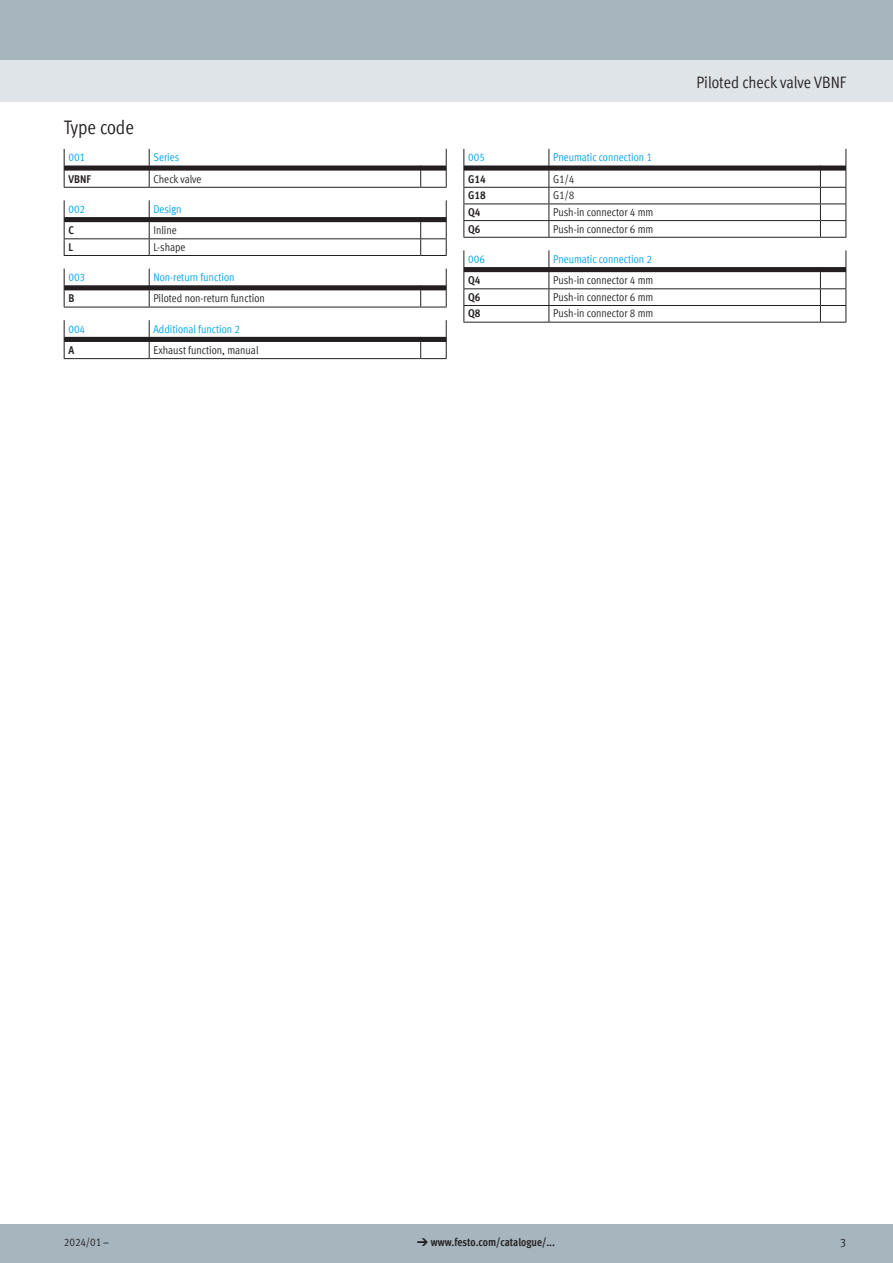
<style>
.page{position:relative;width:893px;height:1263px;background:#fff}
.page>*{position:absolute;margin:0;border:0;box-sizing:border-box;transform-origin:0 0}
.t1{font:condensed 19.5px "Festo";color:#231f20}
.t2{font:condensed 16.5px "Festo";color:#231f20}
.t3{font:condensed 12.75px "Festo";color:#231f20}
.FES_tab_regular{font:condensed 11.25px "Festo";color:#231f20}
.FES_tab_head_2{font:condensed 11.25px "Festo";color:#00a1e3}
.FES_type_code{font:700 condensed 11.25px "Festo";color:#231f20}
.s1{font-family:"Meto Pict 182";font-weight:400;font-stretch:normal}
</style>
<div class="page">
<div style="left:0;top:1225px;width:893px;height:38px;background:#a7b6be"></div>
<div style="left:0;top:60px;width:893px;height:42px;background:#dfe4e8"></div>
<div style="left:0;top:0;width:893px;height:60px;background:#a7b6be"></div>
<svg style="left:64px;top:149px;width:383px;height:39px"></svg>
<svg style="left:64px;top:200px;width:383px;height:56px"></svg>
<svg style="left:64px;top:269px;width:383px;height:39px"></svg>
<svg style="left:64px;top:320px;width:383px;height:39px"></svg>
<svg style="left:463px;top:149px;width:384px;height:89px"></svg>
<svg style="left:463px;top:250px;width:384px;height:73px"></svg>
<h1 class="t1" style="left:64px;top:113px;width:72px">Type code</h1>
<p class="FES_tab_head_2" style="left:68px;top:149px;width:18px">001</p>
<p class="FES_tab_head_2" style="left:153px;top:149px;width:27px">Series</p>
<p class="FES_type_code" style="left:68px;top:170px;width:24px">VBNF</p>
<p class="FES_tab_regular" style="left:153px;top:170px;width:50px">Check valve</p>
<p class="FES_tab_head_2" style="left:68px;top:201px;width:18px">002</p>
<p class="FES_tab_head_2" style="left:153px;top:201px;width:30px">Design</p>
<p class="FES_type_code" style="left:68px;top:222px;width:7px">C</p>
<p class="FES_tab_regular" style="left:153px;top:222px;width:25px">Inline</p>
<p class="FES_type_code" style="left:68px;top:238px;width:6px">L</p>
<p class="FES_tab_regular" style="left:153px;top:239px;width:34px">L-shape</p>
<p class="FES_tab_head_2" style="left:68px;top:269px;width:18px">003</p>
<p class="FES_tab_head_2" style="left:153px;top:269px;width:83px">Non-return function</p>
<p class="FES_type_code" style="left:68px;top:290px;width:7px">B</p>
<p class="FES_tab_regular" style="left:153px;top:290px;width:113px">Piloted non-return function</p>
<p class="FES_tab_head_2" style="left:68px;top:320px;width:18px">004</p>
<p class="FES_tab_head_2" style="left:153px;top:320px;width:88px">Additional function 2</p>
<p class="FES_type_code" style="left:68px;top:341px;width:7px">A</p>
<p class="FES_tab_regular" style="left:153px;top:342px;width:107px">Exhaust function, manual</p>
<p class="FES_tab_head_2" style="left:468px;top:149px;width:18px">005</p>
<p class="FES_tab_head_2" style="left:553px;top:149px;width:101px">Pneumatic connection 1</p>
<p class="FES_type_code" style="left:468px;top:170px;width:19px">G14</p>
<p class="FES_tab_regular" style="left:553px;top:170px;width:23px">G1/4</p>
<p class="FES_type_code" style="left:468px;top:187px;width:19px">G18</p>
<p class="FES_tab_regular" style="left:553px;top:187px;width:23px">G1/8</p>
<p class="FES_type_code" style="left:468px;top:203px;width:14px">Q4</p>
<p class="FES_tab_regular" style="left:553px;top:204px;width:102px">Push-in connector 4 mm</p>
<p class="FES_type_code" style="left:468px;top:220px;width:14px">Q6</p>
<p class="FES_tab_regular" style="left:553px;top:220px;width:102px">Push-in connector 6 mm</p>
<p class="FES_tab_head_2" style="left:468px;top:251px;width:18px">006</p>
<p class="FES_tab_head_2" style="left:553px;top:251px;width:101px">Pneumatic connection 2</p>
<p class="FES_type_code" style="left:468px;top:272px;width:14px">Q4</p>
<p class="FES_tab_regular" style="left:553px;top:272px;width:102px">Push-in connector 4 mm</p>
<p class="FES_type_code" style="left:468px;top:288px;width:14px">Q6</p>
<p class="FES_tab_regular" style="left:553px;top:289px;width:102px">Push-in connector 6 mm</p>
<p class="FES_type_code" style="left:468px;top:305px;width:14px">Q8</p>
<p class="FES_tab_regular" style="left:553px;top:305px;width:102px">Push-in connector 8 mm</p>
<h2 class="t2" style="left:697px;top:71px;width:151px">Piloted check valve VBNF</h2>
<p class="FES_tab_regular" style="left:64px;top:1234px;width:46px">2024/01 –</p>
<p class="FES_type_code" style="left:417px;top:1234px;width:140px"><span class="s1">d</span> www.festo.com/catalogue/...</p>
<p class="t3" style="left:840px;top:1233px;width:8px">3</p>
</div>
